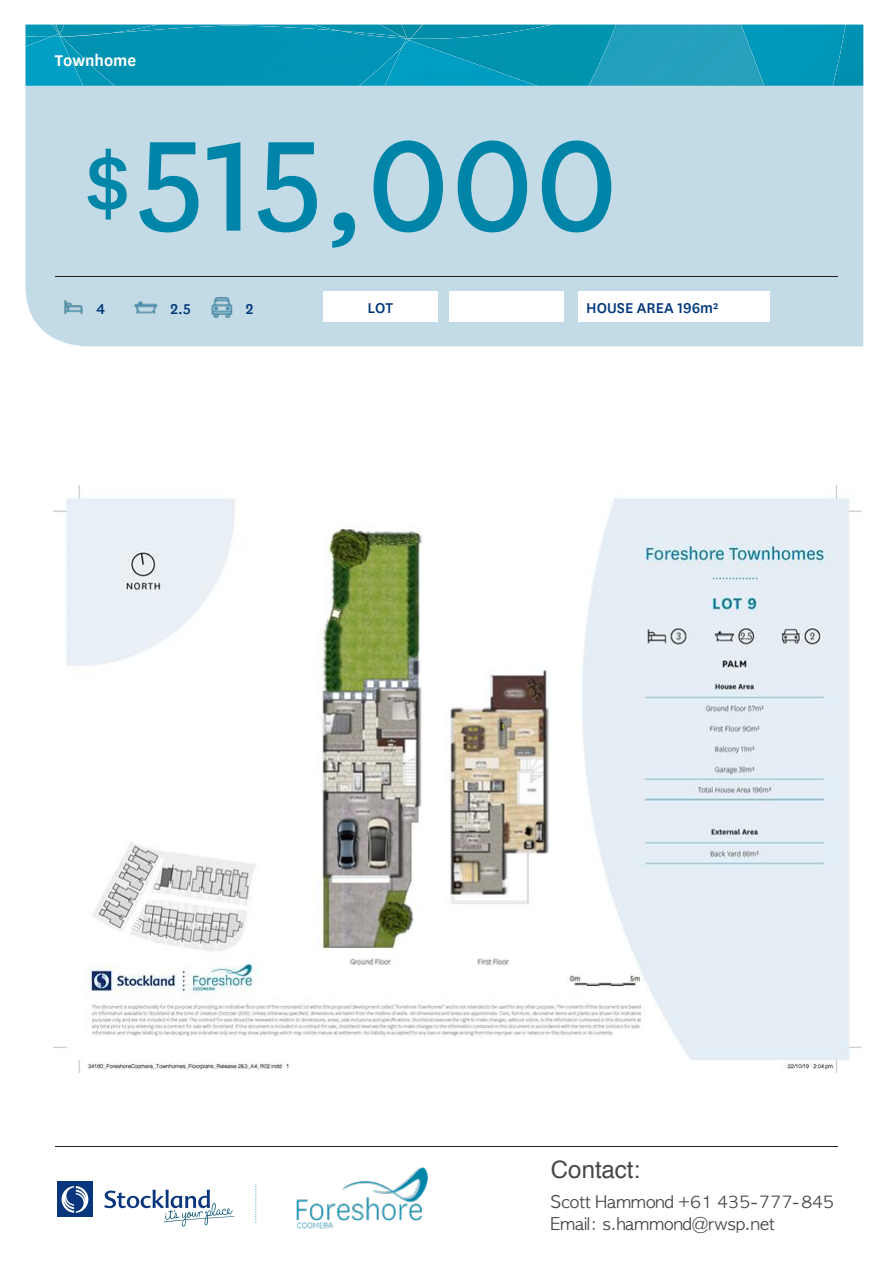
<style>
.page{position:relative;width:893px;height:1263px;background:#fff}
.page>*{position:absolute;margin:0;border:0;box-sizing:border-box;transform-origin:0 0}
.t1{font:150px "National Regular PL";color:#0085a8}
.t2{font:104.25px "National Regular PL";color:#0086a8}
.t3{font:24px "Helvetica";color:#48484b}
.t4{font:18px "National Semibold PL";color:#fff}
.t5{font:16.5px/22.5px "Apple Gothic";color:#48484b}
.t6{font:16.5px "National Medium PL";color:#00377b}
.s1{font-style:inherit}
</style>
<div class="page">
<svg style="left:255px;top:1184px;width:1px;height:39px"></svg>
<div style="left:26px;top:24px;width:837px;height:322px;background:#c3dbe6"></div>
<hr style="left:56px;top:276px;width:782px;height:1px;background:#231f20">
<hr style="left:55px;top:1146px;width:783px;height:1px;background:#231f20">
<div style="left:323px;top:292px;width:115px;height:30px;background:#fff"></div>
<div style="left:449px;top:292px;width:115px;height:30px;background:#fff"></div>
<img style="left:26px;top:37px;width:36px;height:49px">
<img style="left:26px;top:25px;width:24px;height:12px">
<img style="left:845px;top:25px;width:18px;height:61px">
<div style="left:616px;top:25px;width:125px;height:61px;background:#25a0bd"></div>
<img style="left:537px;top:25px;width:79px;height:61px">
<img style="left:406px;top:47px;width:131px;height:39px">
<img style="left:62px;top:47px;width:344px;height:39px">
<svg style="left:50px;top:25px;width:502px;height:22px;background:#0494b2"></svg>
<img style="left:380px;top:25px;width:21px;height:12px">
<img style="left:401px;top:25px;width:21px;height:14px">
<img style="left:741px;top:25px;width:92px;height:61px">
<img style="left:833px;top:25px;width:12px;height:61px">
<div style="left:578px;top:292px;width:192px;height:30px;background:#fff"></div>
<div style="left:57px;top:1182px;width:36px;height:35px;background:#08357c"></div>
<svg style="left:62px;top:1186px;width:26px;height:27px"></svg>
<svg style="left:104px;top:1190px;width:130px;height:37px"></svg>
<img style="left:57px;top:292px;width:30px;height:30px">
<img style="left:131px;top:292px;width:30px;height:30px">
<img style="left:207px;top:292px;width:30px;height:30px">
<img style="left:296px;top:1167px;width:132px;height:61px">
<img style="left:53px;top:486px;width:808px;height:586px">
<p class="t4" style="left:55px;top:48px;width:83px">Townhome</p>
<h2 class="t2" style="left:84px;top:137px;width:49px">$</h2>
<h1 class="t1" style="left:137px;top:85px;width:483px">515,000</h1>
<p class="t6" style="left:97px;top:297px;width:10px">4</p>
<p class="t6" style="left:171px;top:297px;width:22px">2.5</p>
<p class="t6" style="left:246px;top:297px;width:9px">2</p>
<p class="t6" style="left:368px;top:297px;width:27px">LOT</p>
<p class="t6" style="left:586px;top:297px;width:134px">HOUSE AREA 196m<span class="s1">²</span></p>
<h3 class="t3" style="left:551px;top:1159px;width:91px">Contact:</h3>
<p class="t5" style="left:551px;top:1192px;width:285px">Scott Hammond +61 435-777-845<br>Email: s.hammond@rwsp.net</p>
</div>
